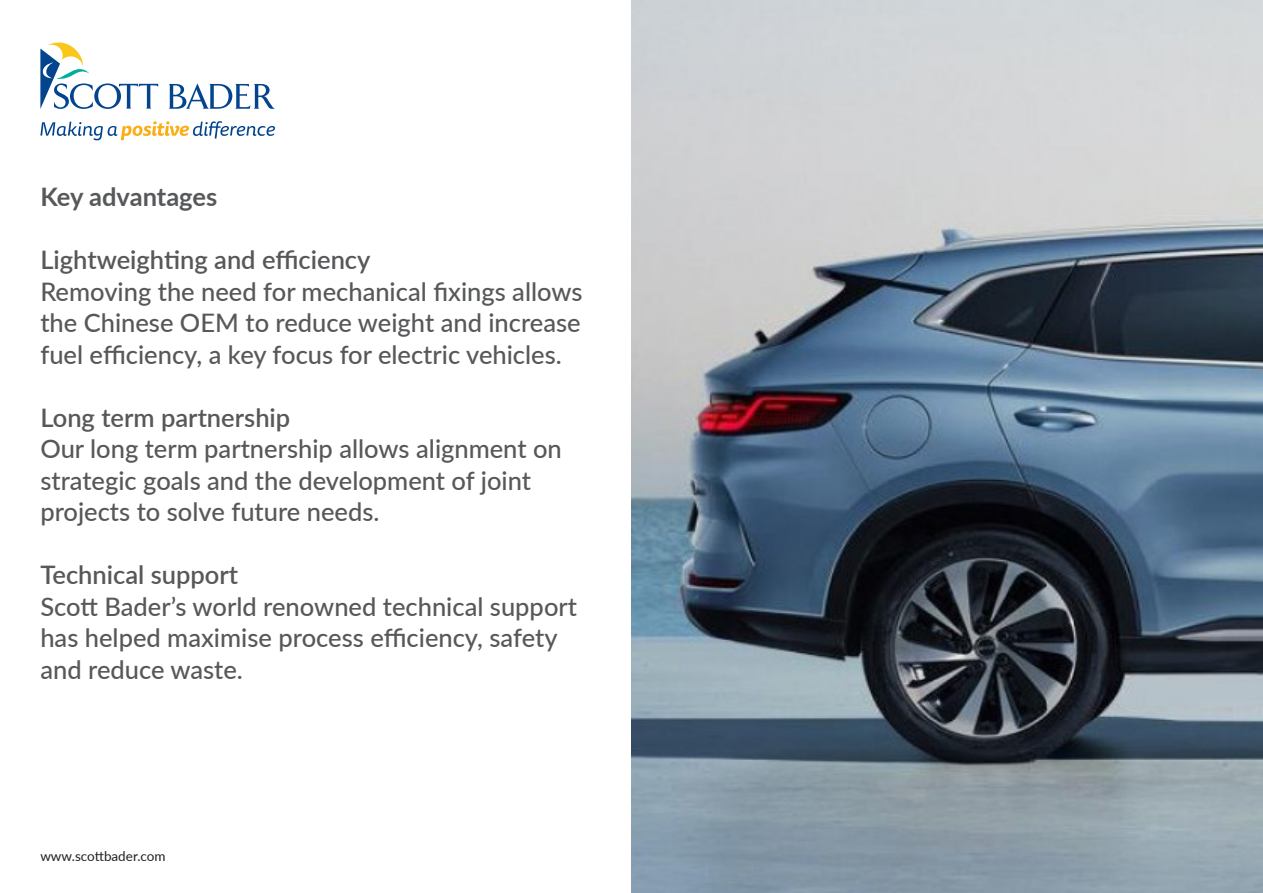
<style>
.page{position:relative;width:1263px;height:893px;background:#fff}
.page>*{position:absolute;margin:0;border:0;box-sizing:border-box;transform-origin:0 0}
.t1{font:500 25.5px/31.5px "Lato";color:#57585a}
.t2{font:600 25.5px "Lato";color:#57585a}
.t3{font:700 25.5px "Lato";color:#57585a}
.t4{font:13.5px "Lato";color:#231f20}
.s1{font-weight:600}
</style>
<div class="page">
<img style="left:631px;top:0;width:632px;height:893px">
<svg style="left:169px;top:83px;width:106px;height:26px"></svg>
<svg style="left:40px;top:43px;width:118px;height:66px"></svg>
<svg style="left:40px;top:121px;width:235px;height:19px"></svg>
<p class="t3" style="left:40px;top:178px;width:178px">Key advantages</p>
<p class="t2" style="left:40px;top:241px;width:332px">Lightweighting and efficiency</p>
<p class="t1" style="left:40px;top:275px;width:544px;text-align:justify">Removing the need for mechanical fixings allows the Chinese OEM to reduce weight and increase fuel efficiency, a key focus for electric vehicles.</p>
<p class="t1" style="left:40px;top:401px;width:523px"><span class="s1">Long term partnership<br></span>Our long term partnership allows alignment on strategic goals and the development of joint projects to solve future needs.</p>
<p class="t2" style="left:40px;top:556px;width:199px">Technical support</p>
<p class="t1" style="left:40px;top:590px;width:538px">Scott Bader’s world renowned technical support has helped maximise process efficiency, safety and reduce waste.</p>
<p class="t4" style="left:40px;top:846px;width:127px">www.scottbader.com</p>
</div>
